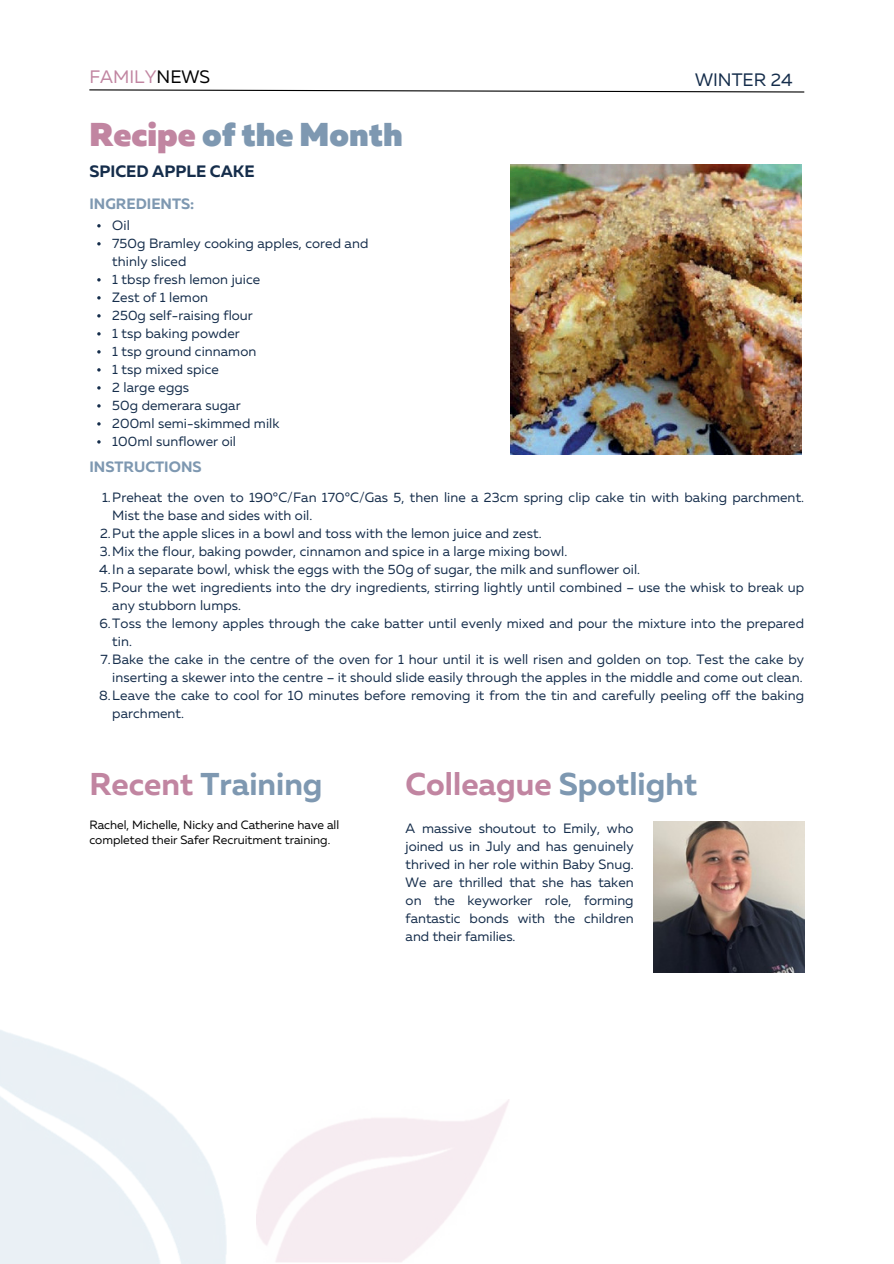
<style>
.page{position:relative;width:894px;height:1264px;background:#fff}
.page>*{position:absolute;margin:0;border:0;box-sizing:border-box;transform-origin:0 0}
.t1{font:900 33px "Muller";color:#7e98b1}
.t2{font:700 31.5px "Muller";color:#c185a1}
.t3{font:700 31.5px "Muller";color:#7e98b1}
.t4{font:18px "Muller";color:#c185a1}
.t5{font:18px "Muller";color:#152d4b}
.t6{font:700 16.5px "Muller";color:#152d4b}
.t7{font:700 15px "Muller";color:#7e98b1}
.t8{font:13.5px/18px "Muller";letter-spacing:.005em;color:#152d4b}
.t9{font:12px/15px "Muller";color:#000}
.s1{color:#000}
.s2{color:#c185a1}
.s3{color:#7e98b1}
</style>
<div class="page">
<svg style="left:89px;top:89px;width:716px;height:4px"></svg>
<img style="left:510px;top:164px;width:291px;height:291px">
<img style="left:653px;top:822px;width:151px;height:150px">
<svg style="left:97px;top:224px;width:4px;height:3px"></svg>
<svg style="left:97px;top:242px;width:4px;height:3px"></svg>
<svg style="left:97px;top:278px;width:4px;height:3px"></svg>
<svg style="left:97px;top:296px;width:4px;height:3px"></svg>
<svg style="left:97px;top:314px;width:4px;height:3px"></svg>
<svg style="left:97px;top:332px;width:4px;height:3px"></svg>
<svg style="left:97px;top:350px;width:4px;height:3px"></svg>
<svg style="left:97px;top:368px;width:4px;height:3px"></svg>
<svg style="left:97px;top:386px;width:4px;height:3px"></svg>
<svg style="left:97px;top:404px;width:4px;height:3px"></svg>
<svg style="left:97px;top:422px;width:4px;height:3px"></svg>
<svg style="left:97px;top:440px;width:4px;height:3px"></svg>
<h3 class="t4" style="left:89px;top:66px;width:122px">FAMILY<span class="s1">NEWS</span></h3>
<h3 class="t5" style="left:695px;top:69px;width:99px">WINTER 24</h3>
<h1 class="t1" style="left:89px;top:113px;width:315px"><span class="s2">Recipe</span> of the Month</h1>
<p class="t6" style="left:89px;top:161px;width:167px">SPICED APPLE CAKE</p>
<p class="t7" style="left:89px;top:195px;width:106px">INGREDIENTS:</p>
<p class="t8" style="left:112px;top:216px;width:257px">Oil<br>750g Bramley cooking apples, cored and thinly sliced<br>1 tbsp fresh lemon juice<br>Zest of 1 lemon<br>250g self-raising flour<br>1 tsp baking powder<br>1 tsp ground cinnamon<br>1 tsp mixed spice<br>2 large eggs<br>50g demerara sugar<br>200ml semi-skimmed milk<br>100ml sunflower oil</p>
<p class="t7" style="left:89px;top:458px;width:114px">INSTRUCTIONS</p>
<p class="t8" style="left:102px;top:488px;width:703px">1.Preheat the oven to 190°C/Fan 170°C/Gas 5, then line a 23cm spring clip cake tin with baking parchment.</p>
<p class="t8" style="left:112px;top:506px;width:201px">Mist the base and sides with oil.</p>
<p class="t8" style="left:100px;top:524px;width:443px">2.Put the apple slices in a bowl and toss with the lemon juice and zest.</p>
<p class="t8" style="left:100px;top:542px;width:469px">3.Mix the flour, baking powder, cinnamon and spice in a large mixing bowl.</p>
<p class="t8" style="left:99px;top:560px;width:542px">4.In a separate bowl, whisk the eggs with the 50g of sugar, the milk and sunflower oil.</p>
<p class="t8" style="left:100px;top:578px;width:705px">5.Pour the wet ingredients into the dry ingredients, stirring lightly until combined – use the whisk to break up</p>
<p class="t8" style="left:112px;top:596px;width:130px">any stubborn lumps.</p>
<p class="t8" style="left:99px;top:614px;width:706px">6.Toss the lemony apples through the cake batter until evenly mixed and pour the mixture into the prepared</p>
<p class="t8" style="left:112px;top:632px;width:21px">tin.</p>
<p class="t8" style="left:101px;top:650px;width:704px">7.Bake the cake in the centre of the oven for 1 hour until it is well risen and golden on top. Test the cake by</p>
<p class="t8" style="left:112px;top:668px;width:691px">inserting a skewer into the centre – it should slide easily through the apples in the middle and come out clean.</p>
<p class="t8" style="left:99px;top:686px;width:706px">8.Leave the cake to cool for 10 minutes before removing it from the tin and carefully peeling off the baking</p>
<p class="t8" style="left:112px;top:704px;width:73px">parchment.</p>
<h2 class="t3" style="left:89px;top:764px;width:235px"><span class="s2">Recent</span> Training</h2>
<p class="t9" style="left:89px;top:816px;width:251px">Rachel, Michelle, Nicky and Catherine have all completed their Safer Recruitment training.</p>
<h2 class="t2" style="left:405px;top:764px;width:293px">Colleague <span class="s3">Spotlight</span></h2>
<p class="t8" style="left:405px;top:819px;width:229px;text-align:justify">A massive shoutout to Emily, who joined us in July and has genuinely thrived in her role within Baby Snug.<br>We are thrilled that she has taken on the keyworker role, forming fantastic bonds with the children and their families.</p>
</div>
